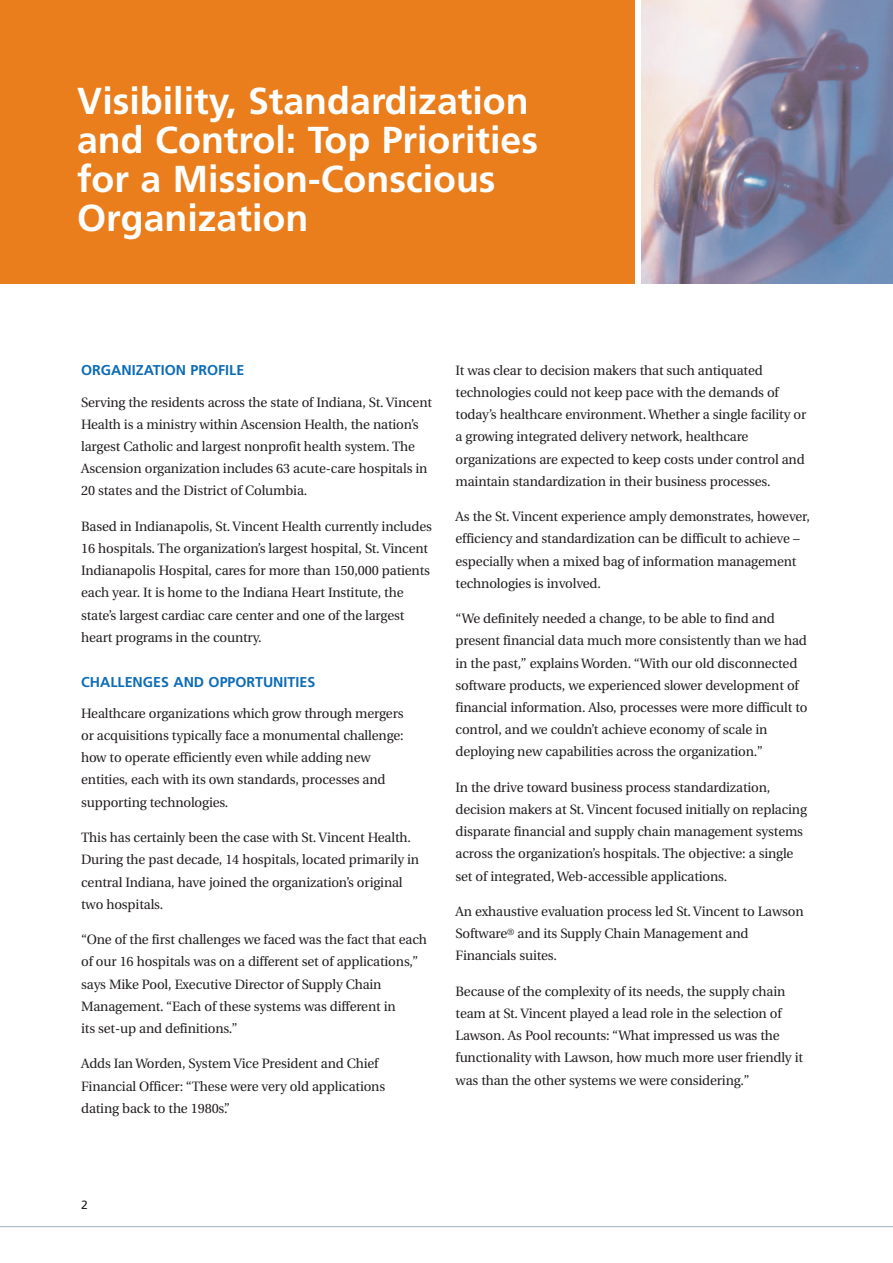
<style>
.page{position:relative;width:893px;height:1263px;background:#fff}
.page>*{position:absolute;margin:0;border:0;box-sizing:border-box;transform-origin:0 0}
.t1{font:700 37.5px/39px "Frutiger";color:#fff}
.t2{font:700 14.25px "Frutiger";color:#0d6cb6}
.t3{font:13.5px/22.2px "Utopia";letter-spacing:-.01em;color:#231f20}
.t4{font:12px "Frutiger";color:#231f20}
</style>
<div class="page">
<hr style="left:0;top:1226px;width:893px;height:1px;background:#a2b1bb">
<div style="left:0;top:0;width:634px;height:283px;background:#ea7e1d"></div>
<img style="left:641px;top:0;width:252px;height:284px">
<h1 class="t1" style="left:77px;top:84px;width:462px">Visibility, Standardization and Control: Top Priorities for a Mission-Conscious<br>Organization</h1>
<p class="t2" style="left:81px;top:365px;width:165px">ORGANIZATION PROFILE</p>
<p class="t3" style="left:81px;top:392px;width:352px">Serving the residents across the state of Indiana, St. Vincent Health is a ministry within Ascension Health, the nation’s largest Catholic and largest nonprofit health system. The Ascension organization includes 63 acute-care hospitals in 20 states and the District of Columbia.</p>
<p class="t3" style="left:81px;top:516px;width:352px">Based in Indianapolis, St. Vincent Health currently includes 16 hospitals. The organization’s largest hospital, St. Vincent Indianapolis Hospital, cares for more than 150,000 patients each year. It is home to the Indiana Heart Institute, the state’s largest cardiac care center and one of the largest heart programs in the country.</p>
<p class="t2" style="left:81px;top:676px;width:236px">CHALLENGES AND OPPORTUNITIES</p>
<p class="t3" style="left:81px;top:703px;width:324px">Healthcare organizations which grow through mergers or acquisitions typically face a monumental challenge: how to operate efficiently even while adding new entities, each with its own standards, processes and supporting technologies.</p>
<p class="t3" style="left:81px;top:827px;width:339px">This has certainly been the case with St. Vincent Health.<br>During the past decade, 14 hospitals, located primarily in central Indiana, have joined the organization’s original two hospitals.</p>
<p class="t3" style="left:81px;top:929px;width:347px">“One of the first challenges we faced was the fact that each of our 16 hospitals was on a different set of applications,” says Mike Pool, Executive Director of Supply Chain Management. “Each of these systems was different in<br>its set-up and definitions.”</p>
<p class="t3" style="left:81px;top:1054px;width:306px">Adds Ian Worden, System Vice President and Chief<br>Financial Officer: “These were very old applications dating back to the 1980s” .</p>
<p class="t3" style="left:456px;top:360px;width:352px">It was clear to decision makers that such antiquated technologies could not keep pace with the demands of today’s healthcare environment. Whether a single facility or a growing integrated delivery network, healthcare organizations are expected to keep costs under control and maintain standardization in their business processes.</p>
<p class="t3" style="left:456px;top:507px;width:356px">As the St. Vincent experience amply demonstrates, however, efficiency and standardization can be difficult to achieve – especially when a mixed bag of information management technologies is involved.</p>
<p class="t3" style="left:456px;top:609px;width:354px">“We definitely needed a change, to be able to find and present financial data much more consistently than we had in the past,” explains Worden. “With our old disconnected software products, we experienced slower development of financial information. Also, processes were more difficult to control, and we couldn’t achieve economy of scale in deploying new capabilities across the organization.”</p>
<p class="t3" style="left:456px;top:777px;width:353px">In the drive toward business process standardization, decision makers at St. Vincent focused initially on replacing disparate financial and supply chain management systems across the organization’s hospitals. The objective: a single set of integrated, Web-accessible applications.</p>
<p class="t3" style="left:456px;top:901px;width:350px">An exhaustive evaluation process led St. Vincent to Lawson<br>Software<sup>®</sup> and its Supply Chain Management and<br>Financials suites.</p>
<p class="t3" style="left:456px;top:981px;width:349px">Because of the complexity of its needs, the supply chain team at St. Vincent played a lead role in the selection of Lawson. As Pool recounts: “What impressed us was the functionality with Lawson, how much more user friendly it was than the other systems we were considering.”</p>
<p class="t4" style="left:81px;top:1200px;width:8px">2</p>
</div>
